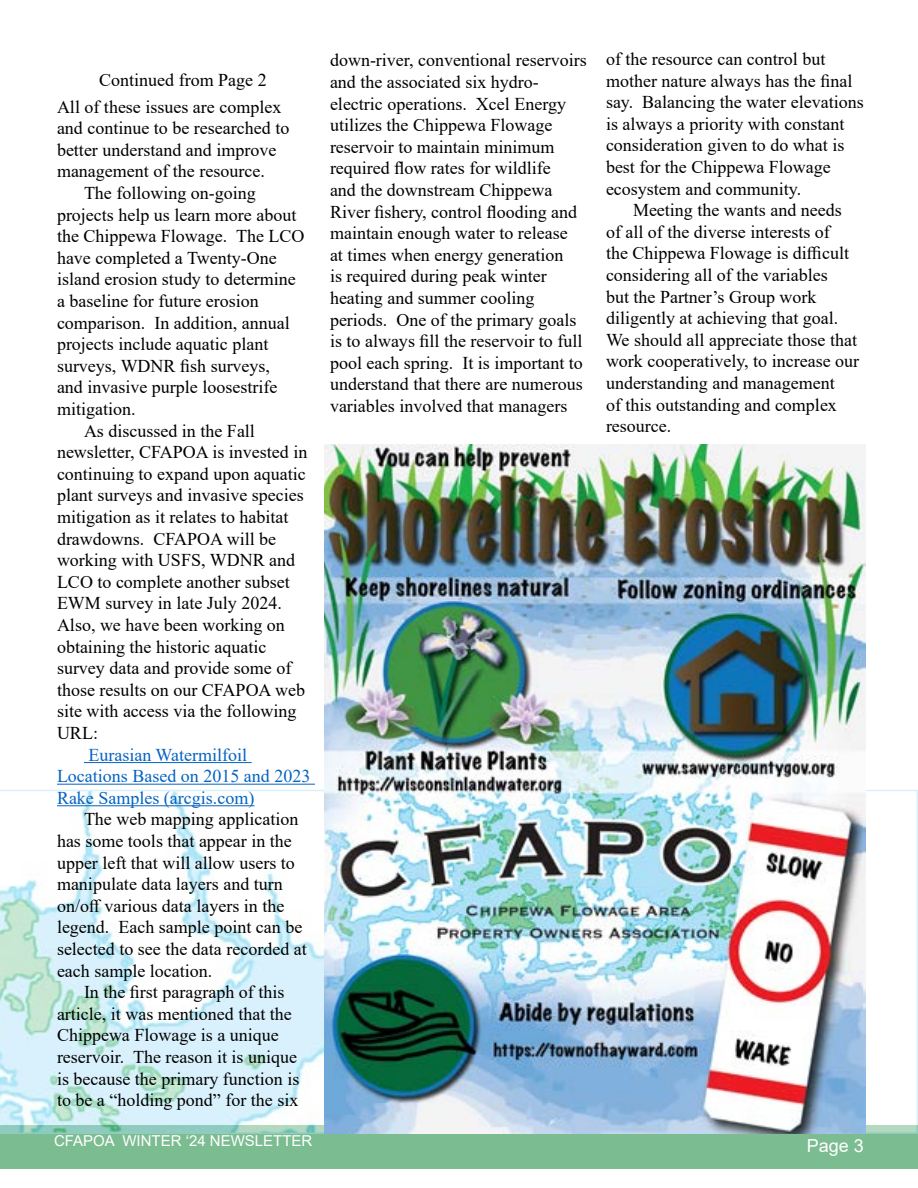
<style>
.page{position:relative;width:918px;height:1188px;background:#fff}
.page>*{position:absolute;margin:0;border:0;box-sizing:border-box;transform-origin:0 0}
.t1{font:18px/21.6px "Times New Roman";color:#000}
.t2{font:18px/21.6px "Times New Roman";color:#0563c1}
.t3{font:18px "Arial";color:#fff}
.t4{font:15px "Arial";color:#fff}
</style>
<div class="page">
<div style="left:0;top:1125px;width:918px;height:43px;background:#7bbc91"></div>
<svg style="left:0;top:790px;width:918px;height:344px"></svg>
<hr style="left:84px;top:762px;width:168px;height:1px;background:#0563c1">
<hr style="left:57px;top:784px;width:258px;height:1px;background:#0563c1">
<hr style="left:57px;top:805px;width:197px;height:1px;background:#0563c1">
<img style="left:324px;top:444px;width:541px;height:690px">
<p class="t1" style="left:99px;top:68px;width:169px">Continued from Page 2</p>
<p class="t1" style="left:57px;top:95px;width:226px">All of these issues are complex</p>
<p class="t1" style="left:57px;top:117px;width:234px">and continue to be researched to</p>
<p class="t1" style="left:57px;top:138px;width:221px">better understand and improve</p>
<p class="t1" style="left:57px;top:160px;width:209px">management of the resource.</p>
<p class="t1" style="left:84px;top:182px;width:173px">The following on-going</p>
<p class="t1" style="left:57px;top:203px;width:241px">projects help us learn more about</p>
<p class="t1" style="left:57px;top:225px;width:249px">the Chippewa Flowage. The LCO</p>
<p class="t1" style="left:57px;top:246px;width:221px">have completed a Twenty-One</p>
<p class="t1" style="left:57px;top:268px;width:240px">island erosion study to determine</p>
<p class="t1" style="left:57px;top:290px;width:203px">a baseline for future erosion</p>
<p class="t1" style="left:57px;top:311px;width:234px">comparison. In addition, annual</p>
<p class="t1" style="left:57px;top:333px;width:213px">projects include aquatic plant</p>
<p class="t1" style="left:57px;top:354px;width:215px">surveys, WDNR fish surveys,</p>
<p class="t1" style="left:57px;top:376px;width:222px">and invasive purple loosestrife</p>
<p class="t1" style="left:57px;top:398px;width:80px">mitigation.</p>
<p class="t1" style="left:84px;top:419px;width:172px">As discussed in the Fall</p>
<p class="t1" style="left:57px;top:441px;width:252px">newsletter, CFAPOA is invested in</p>
<p class="t1" style="left:57px;top:462px;width:250px">continuing to expand upon aquatic</p>
<p class="t1" style="left:57px;top:484px;width:248px">plant surveys and invasive species</p>
<p class="t1" style="left:57px;top:506px;width:233px">mitigation as it relates to habitat</p>
<p class="t1" style="left:57px;top:527px;width:221px">drawdowns. CFAPOA will be</p>
<p class="t1" style="left:57px;top:549px;width:240px">working with USFS, WDNR and</p>
<p class="t1" style="left:57px;top:570px;width:234px">LCO to complete another subset</p>
<p class="t1" style="left:57px;top:592px;width:226px">EWM survey in late July 2024.</p>
<p class="t1" style="left:57px;top:614px;width:229px">Also, we have been working on</p>
<p class="t1" style="left:57px;top:635px;width:211px">obtaining the historic aquatic</p>
<p class="t1" style="left:57px;top:657px;width:236px">survey data and provide some of</p>
<p class="t1" style="left:57px;top:678px;width:250px">those results on our CFAPOA web</p>
<p class="t1" style="left:57px;top:700px;width:241px">site with access via the following</p>
<p class="t1" style="left:57px;top:722px;width:43px">URL:</p>
<p class="t2" style="left:57px;top:743px;width:255px;text-indent:32px">Eurasian Watermilfoil<br>Locations Based on 2015 and 2023<br>Rake Samples (arcgis.com)</p>
<p class="t1" style="left:57px;top:808px;width:251px;text-indent:27px">The web mapping application has some tools that appear in the upper left that will allow users to manipulate data layers and turn on/off various data layers in the legend. Each sample point can be selected to see the data recorded at each sample location.</p>
<p class="t1" style="left:57px;top:981px;width:244px;text-indent:27px">In the first paragraph of this article, it was mentioned that the<br>Chippewa Flowage is a unique reservoir. The reason it is unique is because the primary function is to be a “holding pond” for the six</p>
<p class="t1" style="left:330px;top:49px;width:258px">down-river, conventional reservoirs and the associated six hydro&shy;electric operations. Xcel Energy utilizes the Chippewa Flowage reservoir to maintain minimum required flow rates for wildlife<br>and the downstream Chippewa<br>River fishery, control flooding and maintain enough water to release<br>at times when energy generation<br>is required during peak winter heating and summer cooling periods. One of the primary goals is to always fill the reservoir to full pool each spring. It is important to understand that there are numerous variables involved that managers</p>
<p class="t1" style="left:606px;top:48px;width:259px">of the resource can control but mother nature always has the final say. Balancing the water elevations is always a priority with constant consideration given to do what is best for the Chippewa Flowage ecosystem and community.</p>
<p class="t1" style="left:606px;top:199px;width:255px;text-indent:27px">Meeting the wants and needs of all of the diverse interests of<br>the Chippewa Flowage is difficult considering all of the variables<br>but the Partner’s Group work diligently at achieving that goal.<br>We should all appreciate those that work cooperatively, to increase our understanding and management<br>of this outstanding and complex resource.</p>
<p class="t4" style="left:54px;top:1131px;width:260px">CFAPOA WINTER ‘24 NEWSLETTER</p>
<p class="t3" style="left:807px;top:1133px;width:59px">Page 3</p>
</div>
